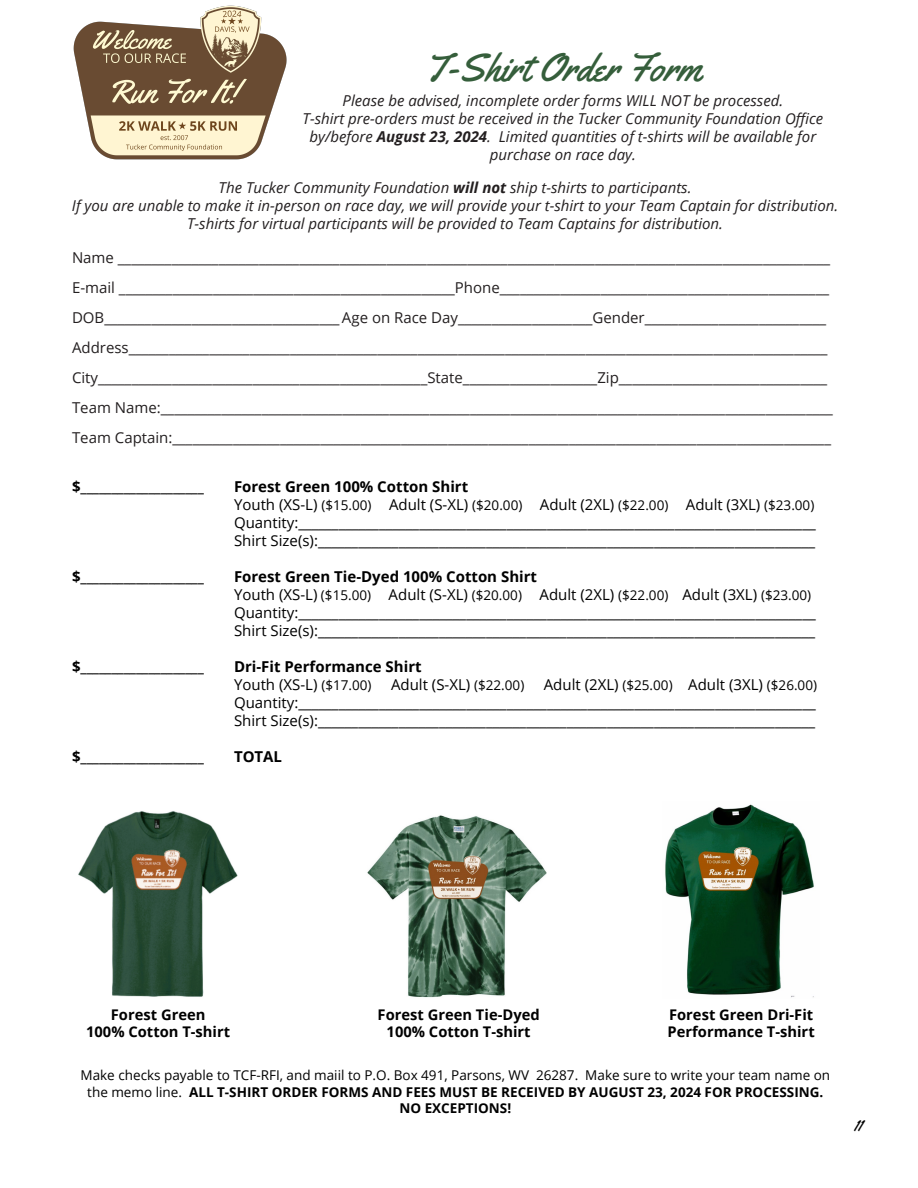
<style>
.page{position:relative;width:918px;height:1188px;background:#fff}
.page>*{position:absolute;margin:0;border:0;box-sizing:border-box;transform-origin:0 0}
.t1{font:39px "Yellowtail";color:#355e3b}
.t2{font:18px "Yellowtail";color:#000}
.t3{font:15px/18px "Open Sans";color:#000}
.t4{font:15px/30px "Open Sans";color:#231f20}
.t5{font:italic 15px/18px "Open Sans";color:#231f20;text-align:center}
.t6{font:700 15px/18px "Open Sans";color:#000}
.t7{font:700 14.7px/17.7px "Open Sans";color:#000;text-align:center}
.t8{font:13.5px/16.2px "Open Sans";color:#000;text-align:center}
.s1{font-weight:700}
.s2{font-size:13.5px}
.s3{font-weight:400}
.s4{font-weight:400;font-size:13.5px}
</style>
<div class="page">
<img style="left:73px;top:5px;width:214px;height:155px">
<img style="left:367px;top:815px;width:179px;height:183px">
<img style="left:665px;top:804px;width:149px;height:194px">
<img style="left:78px;top:811px;width:160px;height:186px">
<h1 class="t1" style="left:425px;top:43px;width:278px">T-Shirt Order Form</h1>
<p class="t5" style="left:303px;top:91px;width:522px">Please be advised, incomplete order forms WILL NOT be processed.<br>T-shirt pre-orders must be received in the Tucker Community Foundation Office by/before <span class="s1">August 23, 2024</span>. Limited quantities of t-shirts will be available for purchase on race day.</p>
<p class="t5" style="left:72px;top:178px;width:768px">The Tucker Community Foundation <span class="s1">will not</span> ship t-shirts to participants.<br>If you are unable to make it in-person on race day, we will provide your t-shirt to your Team Captain for distribution.<br>T-shirts for virtual participants will be provided to Team Captains for distribution.</p>
<p class="t4" style="left:72px;top:242px;width:762px">Name __________________________________________________________________________________________________________ E-mail __________________________________________________Phone_________________________________________________ DOB___________________________________ Age on Race Day____________________Gender___________________________ Address________________________________________________________________________________________________________ City_________________________________________________State____________________Zip_______________________________ Team Name:____________________________________________________________________________________________________ Team Captain:__________________________________________________________________________________________________</p>
<p class="t6" style="left:72px;top:477px;width:133px">$____________________</p>
<p class="t3" style="left:234px;top:477px;width:583px"><span class="s1">Forest Green 100% Cotton Shirt<br></span>Youth (XS-L) <span class="s2">($15.00)</span> Adult (S-XL) <span class="s2">($20.00)</span> Adult (2XL) <span class="s2">($22.00)</span> Adult (3XL) <span class="s2">($23.00)<br></span>Quantity:_____________________________________________________________________________ Shirt Size(s):__________________________________________________________________________</p>
<p class="t6" style="left:72px;top:567px;width:133px">$____________________</p>
<p class="t3" style="left:234px;top:567px;width:583px"><span class="s1">Forest Green Tie-Dyed 100% Cotton Shirt<br></span>Youth (XS-L) <span class="s2">($15.00)</span> Adult (S-XL) <span class="s2">($20.00)</span> Adult (2XL) <span class="s2">($22.00)</span> Adult (3XL) <span class="s2">($23.00)<br></span>Quantity:_____________________________________________________________________________ Shirt Size(s):__________________________________________________________________________</p>
<p class="t6" style="left:72px;top:657px;width:133px">$____________________</p>
<p class="t6" style="left:234px;top:657px;width:189px">Dri-Fit Performance Shirt<br><span class="s3">Youth (XS-L)</span> <span class="s4">($17.00)</span></p>
<p class="t3" style="left:234px;top:675px;width:585px;text-align:justify;text-indent:310px">Adult (2XL) <span class="s2">($25.00)</span> Adult (3XL) <span class="s2">($26.00)<br></span>Quantity:_____________________________________________________________________________ Shirt Size(s):__________________________________________________________________________</p>
<p class="t3" style="left:391px;top:675px;width:135px">Adult (S-XL) <span class="s2">($22.00)</span></p>
<p class="t6" style="left:72px;top:747px;width:133px">$____________________</p>
<p class="t6" style="left:234px;top:747px;width:50px">TOTAL</p>
<p class="t7" style="left:86px;top:1005px;width:146px">Forest Green<br>100% Cotton T-shirt</p>
<p class="t7" style="left:378px;top:1005px;width:164px">Forest Green Tie-Dyed<br>100% Cotton T-shirt</p>
<p class="t7" style="left:668px;top:1005px;width:149px;text-align:left">Forest Green Dri-Fit<br>Performance T-shirt</p>
<p class="t8" style="left:81px;top:1067px;width:751px">Make checks payable to TCF-RFI, and maiil to P.O. Box 491, Parsons, WV 26287. Make sure to write your team name on the memo line. <span class="s1">ALL T-SHIRT ORDER FORMS AND FEES MUST BE RECEIVED BY AUGUST 23, 2024 FOR PROCESSING.<br>NO EXCEPTIONS!</span></p>
<p class="t2" style="left:854px;top:1114px;width:10px">11</p>
</div>
